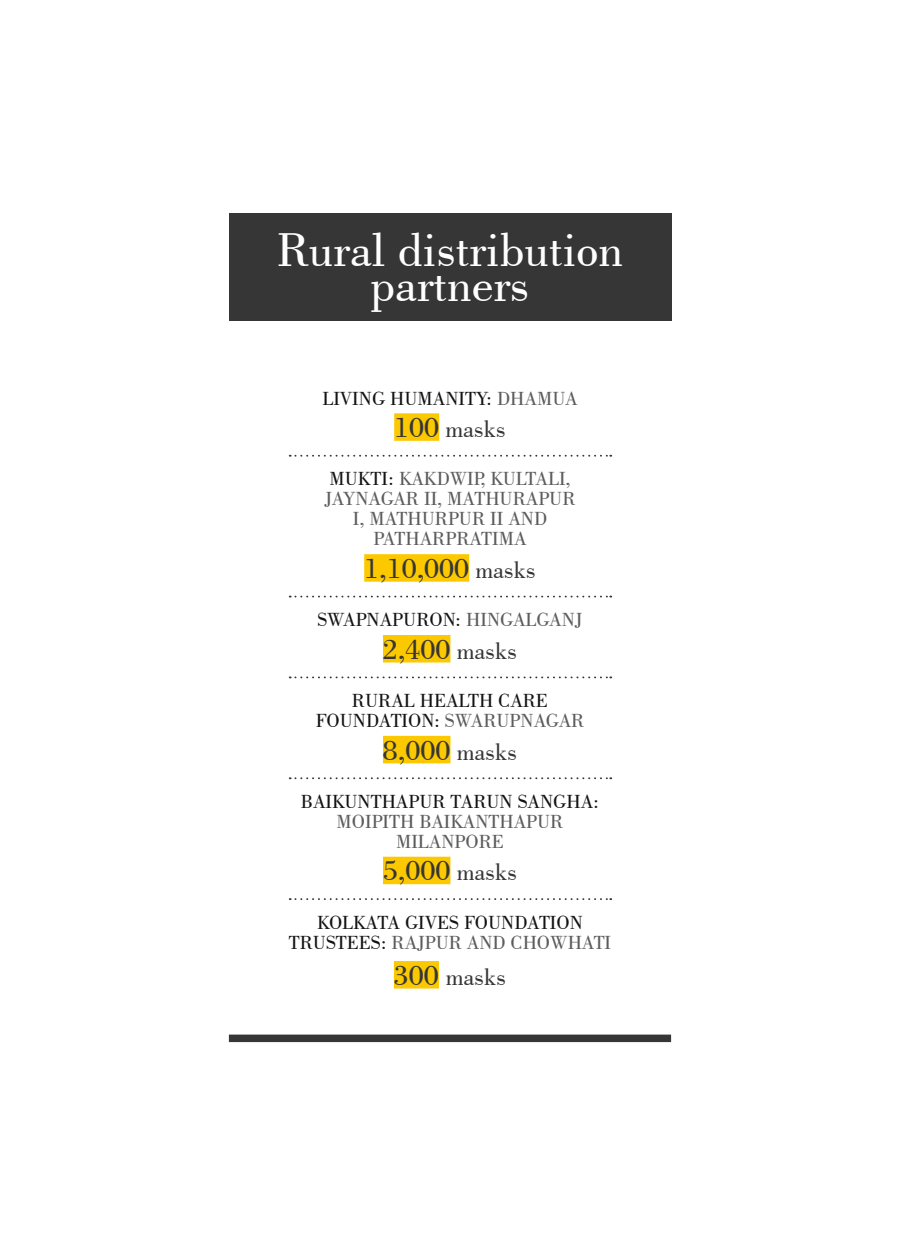
<style>
.page{position:relative;width:900px;height:1260px;background:#fff}
.page>*{position:absolute;margin:0;border:0;box-sizing:border-box;transform-origin:0 0}
.t1{font:50px "Bodoni BT";color:#fff}
.t2{font:30px "Bodoni BT";color:#363636}
.t3{font:25px "Bodoni BT";color:#363636}
.t4{font:20px/20px "Bodoni BT";color:#131313;text-align:center}
.t5{font:20px/20px "Bodoni BT";color:#5c5c5c;text-align:center}
.s1{color:#5c5c5c}
.s2{font-size:30px}
.s3{color:#131313}
.s4{font-size:25px}
</style>
<div class="page">
<div style="left:229px;top:213px;width:442px;height:108px;background:#363636"></div>
<svg style="left:290px;top:455px;width:321px;height:2px"></svg>
<div style="left:394px;top:413px;width:45px;height:28px;background:#fcc900"></div>
<svg style="left:290px;top:596px;width:321px;height:2px"></svg>
<div style="left:364px;top:554px;width:105px;height:28px;background:#fcc900"></div>
<svg style="left:290px;top:676px;width:321px;height:2px"></svg>
<div style="left:383px;top:635px;width:67px;height:28px;background:#fcc900"></div>
<svg style="left:290px;top:777px;width:321px;height:2px"></svg>
<div style="left:383px;top:736px;width:67px;height:27px;background:#fcc900"></div>
<svg style="left:290px;top:898px;width:321px;height:2px"></svg>
<div style="left:383px;top:857px;width:67px;height:27px;background:#fcc900"></div>
<div style="left:394px;top:961px;width:45px;height:28px;background:#fcc900"></div>
<div style="left:229px;top:1035px;width:442px;height:7px;background:#363636"></div>
<h1 class="t1" style="left:277px;top:218px;width:348px">Rural distribution</h1>
<h1 class="t1" style="left:371px;top:253px;width:160px">partners</h1>
<p class="t4" style="left:322px;top:388px;width:257px">LIVING HUMANITY: <span class="s1">DHAMUA</span></p>
<p class="t3" style="left:394px;top:414px;width:113px"><span class="s2">100</span> masks</p>
<p class="t5" style="left:324px;top:468px;width:253px"><span class="s3">MUKTI:</span> KAKDWIP, KULTALI,<br>JAYNAGAR II, MATHURAPUR<br>I, MATHURPUR II AND<br>PATHARPRATIMA</p>
<h2 class="t2" style="left:364px;top:550px;width:173px">1,10,000 <span class="s4">masks</span></h2>
<p class="t4" style="left:317px;top:609px;width:267px">SWAPNAPURON: <span class="s1">HINGALGANJ</span></p>
<h2 class="t2" style="left:383px;top:631px;width:136px">2,400 <span class="s4">masks</span></h2>
<p class="t4" style="left:316px;top:690px;width:270px">RURAL HEALTH CARE<br>FOUNDATION: <span class="s1">SWARUPNAGAR</span></p>
<h2 class="t2" style="left:383px;top:731px;width:136px">8,000 <span class="s4">masks</span></h2>
<p class="t4" style="left:301px;top:791px;width:300px">BAIKUNTHAPUR TARUN SANGHA:</p>
<p class="t5" style="left:337px;top:811px;width:228px">MOIPITH BAIKANTHAPUR<br>MILANPORE</p>
<h2 class="t2" style="left:383px;top:852px;width:136px">5,000 <span class="s4">masks</span></h2>
<p class="t4" style="left:289px;top:912px;width:324px">KOLKATA GIVES FOUNDATION<br>TRUSTEES: <span class="s1">RAJPUR AND CHOWHATI</span></p>
<p class="t3" style="left:394px;top:961px;width:114px"><span class="s2">300</span> masks</p>
</div>
